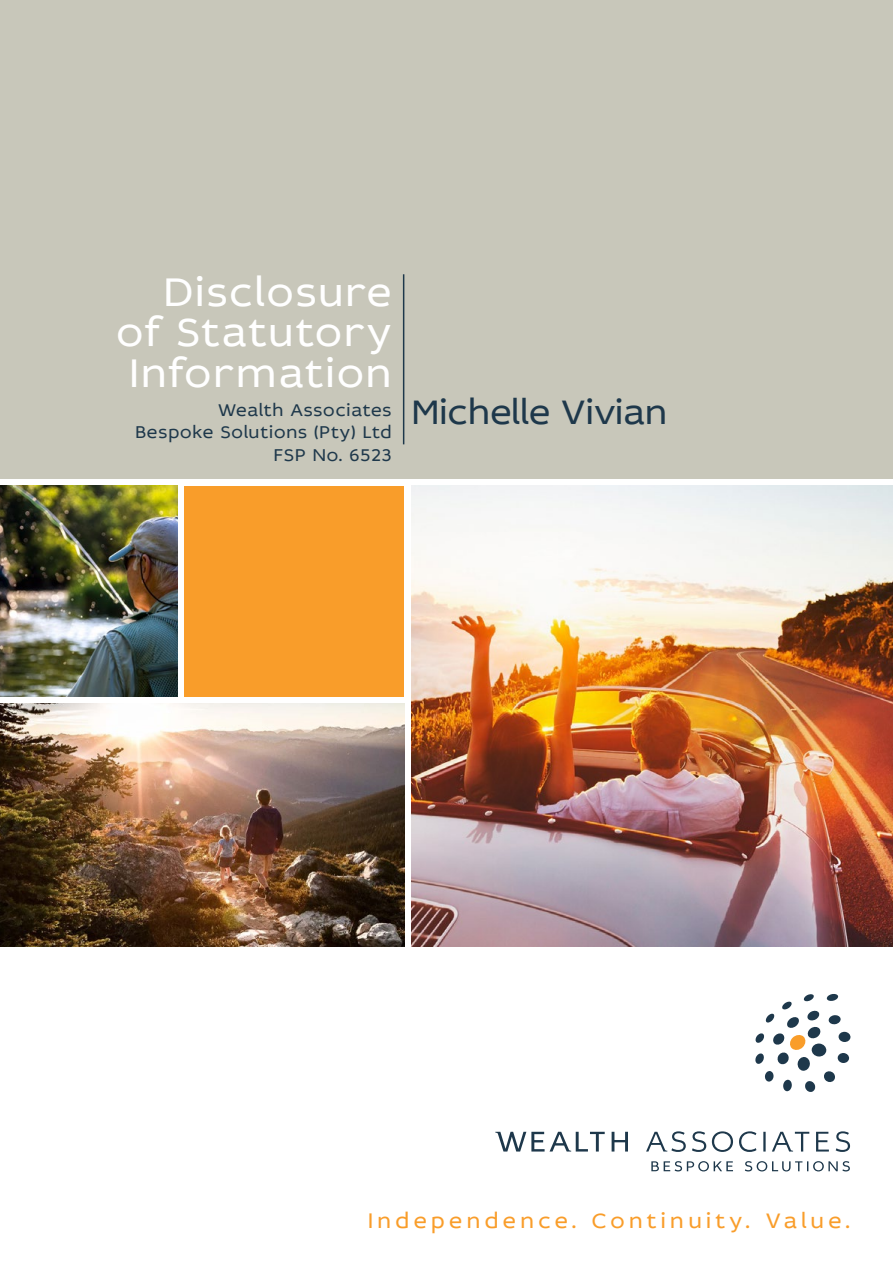
<style>
.page{position:relative;width:893px;height:1263px;background:#fff}
.page>*{position:absolute;margin:0;border:0;box-sizing:border-box;transform-origin:0 0}
.t1{font:42px/40.5px "Idealist Sans";letter-spacing:.05em;color:#fff;text-align:right}
.t2{font:36px "Idealist Sans";letter-spacing:.01em;color:#1e384b}
.t3{font:22.2px "Idealist Sans";letter-spacing:.2em;color:#f99d2a}
.t4{font:18px/22.5px "Idealist Sans";letter-spacing:.05em;color:#1e384b;text-align:right}
</style>
<div class="page">
<img style="left:412px;top:486px;width:481px;height:460px">
<div style="left:185px;top:486px;width:219px;height:210px;background:#f99d2a"></div>
<img style="left:0;top:486px;width:177px;height:210px">
<img style="left:0;top:704px;width:404px;height:242px">
<div style="left:0;top:0;width:893px;height:479px;background:#c8c7ba"></div>
<hr style="left:403px;top:274px;width:1px;height:170px;background:#1e384b">
<svg style="left:651px;top:1161px;width:199px;height:10px"></svg>
<div style="left:838px;top:1031px;width:13px;height:11px;background:#1e384b;border-radius:50%"></div>
<div style="left:837px;top:1053px;width:12px;height:10px;background:#1e384b;border-radius:50%"></div>
<svg style="left:755px;top:994px;width:86px;height:98px"></svg>
<svg style="left:495px;top:1131px;width:355px;height:21px"></svg>
<h1 class="t1" style="left:117px;top:270px;width:277px">Disclosure of Statutory<br>Information</h1>
<p class="t4" style="left:135px;top:398px;width:258px">Wealth Associates<br>Bespoke Solutions (Pty) Ltd<br>FSP No. 6523</p>
<h2 class="t2" style="left:412px;top:388px;width:257px">Michelle Vivian</h2>
<p class="t3" style="left:368px;top:1205px;width:484px">Independence. Continuity. Value.</p>
</div>
